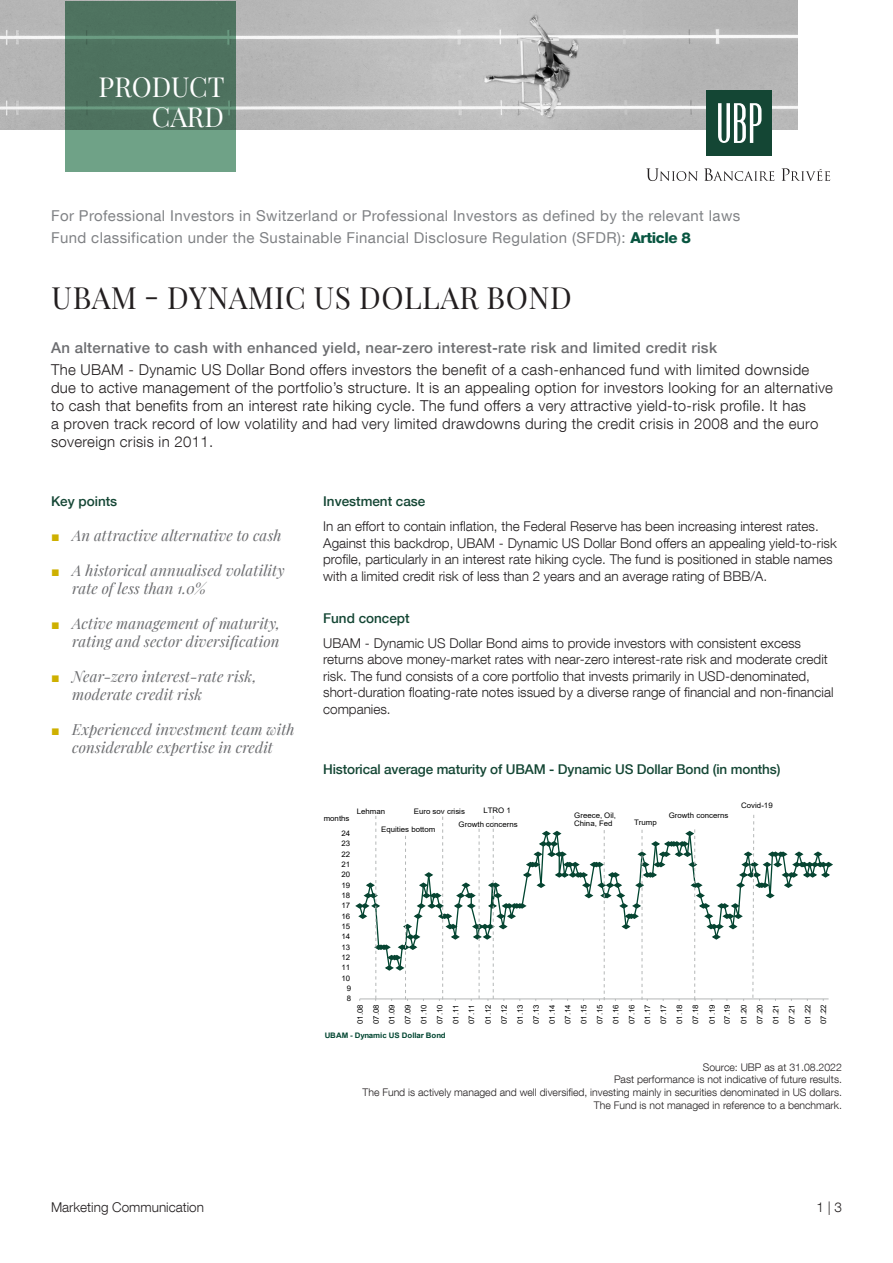
<style>
.page{position:relative;width:893px;height:1263px;background:#fff}
.page>*{position:absolute;margin:0;border:0;box-sizing:border-box;transform-origin:0 0}
.nom_du_fonds{font:30px "Playfair Display";letter-spacing:.015em;color:#231f20}
.t1{font:27px "Playfair Display";color:#fff}
.Texte_Intro{font:300 15px/18px "Helvetica Neue LT Com";letter-spacing:.02em;color:#231f20}
.t2{font:italic 15px/18px "Playfair Display";letter-spacing:.005em;color:#6c6d70}
.For_qualified_invest{font:15px "Helvetica Neue LT Com";letter-spacing:.025em;color:#808285}
.Texte_Intro_65{font:500 15px "Helvetica Neue LT Com";letter-spacing:.02em;color:#6c6d70}
.Texte{font:300 13.5px/16.5px "Helvetica Neue LT Com";color:#231f20}
.Titre_Niv_2{font:500 13.5px "Helvetica Neue LT Com";letter-spacing:-.01em;color:#144634}
.Disclaimer{font:300 13.5px "Helvetica Neue LT Com";color:#231f20}
.Sources{font:300 10.5px/12.6px "Helvetica Neue LT Com";color:#231f20;text-align:right}
.t3{font:7.65px/16px "Arial";color:#000001;scale:1.04 1}
.t4{font:700 7.65px "Arial";letter-spacing:.005em;color:#004530;scale:1.04 1}
.s1{font-weight:800;color:#085540}
.s2{font-family:"Arial";font-style:normal;font-size:14.25px;color:#ceb000}
</style>
<div class="page">
<svg style="left:355px;top:812px;width:478px;height:189px"></svg>
<img style="left:0;top:0;width:797px;height:130px">
<svg style="left:65px;top:1px;width:170px;height:170px;background:#577f69"></svg>
<svg style="left:646px;top:168px;width:52px;height:13px"></svg>
<svg style="left:704px;top:168px;width:70px;height:13px"></svg>
<svg style="left:781px;top:168px;width:49px;height:13px"></svg>
<div style="left:706px;top:90px;width:66px;height:66px;background:#144634"></div>
<svg style="left:718px;top:103px;width:43px;height:40px"></svg>
<p class="t1" style="left:99px;top:66px;width:128px">PRODUCT</p>
<p class="t1" style="left:152px;top:96px;width:74px">CARD</p>
<p class="For_qualified_invest" style="left:51px;top:207px;width:691px">For Professional Investors in Switzerland or Professional Investors as defined by the relevant laws</p>
<p class="For_qualified_invest" style="left:51px;top:229px;width:641px">Fund classification under the Sustainable Financial Disclosure Regulation (SFDR): <span class="s1">Article 8</span></p>
<p class="nom_du_fonds" style="left:52px;top:274px;width:522px">UBAM - DYNAMIC US DOLLAR BOND</p>
<p class="Texte_Intro_65" style="left:51px;top:338px;width:668px">An alternative to cash with enhanced yield, near-zero interest-rate risk and limited credit risk</p>
<p class="Texte_Intro" style="left:51px;top:360px;width:784px">The UBAM - Dynamic US Dollar Bond offers investors the benefit of a cash-enhanced fund with limited downside due to active management of the portfolio’s structure. It is an appealing option for investors looking for an alternative to cash that benefits from an interest rate hiking cycle. The fund offers a very attractive yield-to-risk profile. It has<br>a proven track record of low volatility and had very limited drawdowns during the credit crisis in 2008 and the euro sovereign crisis in 2011.</p>
<p class="Titre_Niv_2" style="left:51px;top:493px;width:68px">Key points</p>
<p class="t2" style="left:51px;top:525px;width:232px"><span class="s2">■</span> An attractive alternative to cash</p>
<p class="t2" style="left:72px;top:560px;width:214px;text-indent:-21px"><span class="s2">■</span> A historical annualised volatility rate of less than 1.0%</p>
<p class="t2" style="left:51px;top:613px;width:231px;text-align:right"><span class="s2">■</span> Active management of maturity, rating and sector diversification</p>
<p class="t2" style="left:72px;top:666px;width:186px;text-indent:-21px"><span class="s2">■</span> Near-zero interest-rate risk, moderate credit risk</p>
<p class="t2" style="left:51px;top:719px;width:245px;text-align:center"><span class="s2">■</span> Experienced investment team with considerable expertise in credit</p>
<p class="Titre_Niv_2" style="left:323px;top:493px;width:104px">Investment case</p>
<p class="Texte" style="left:323px;top:518px;width:515px">In an effort to contain inflation, the Federal Reserve has been increasing interest rates.<br>Against this backdrop, UBAM - Dynamic US Dollar Bond offers an appealing yield-to-risk profile, particularly in an interest rate hiking cycle. The fund is positioned in stable names with a limited credit risk of less than 2 years and an average rating of BBB/A.</p>
<p class="Titre_Niv_2" style="left:323px;top:610px;width:88px">Fund concept</p>
<p class="Texte" style="left:323px;top:634px;width:512px">UBAM - Dynamic US Dollar Bond aims to provide investors with consistent excess returns above money-market rates with near-zero interest-rate risk and moderate credit risk. The fund consists of a core portfolio that invests primarily in USD-denominated, short-duration floating-rate notes issued by a diverse range of financial and non-financial companies.</p>
<p class="Titre_Niv_2" style="left:323px;top:761px;width:459px">Historical average maturity of UBAM - Dynamic US Dollar Bond (in months)</p>
<p class="t3" style="left:483px;top:802px;width:28px">LTRO 1</p>
<p class="t3" style="left:357px;top:803px;width:29px">Lehman</p>
<p class="t3" style="left:381px;top:822px;width:54px">Equities bottom</p>
<p class="t3" style="left:459px;top:805px;width:58px;line-height:12.1px;text-indent:-45px">Euro sov crisis<br>Growth concerns</p>
<p class="t3" style="left:324px;top:810px;width:26px">months</p>
<p class="t3" style="left:341px;top:825px;width:10px">24</p>
<p class="t3" style="left:341px;top:835px;width:10px">23</p>
<p class="t3" style="left:341px;top:846px;width:10px">22</p>
<p class="t3" style="left:341px;top:856px;width:10px">21</p>
<p class="t3" style="left:341px;top:866px;width:10px">20</p>
<p class="t3" style="left:341px;top:877px;width:10px">19</p>
<p class="t3" style="left:341px;top:887px;width:10px">18</p>
<p class="t3" style="left:341px;top:897px;width:10px">17</p>
<p class="t3" style="left:341px;top:908px;width:10px">16</p>
<p class="t3" style="left:341px;top:918px;width:10px">15</p>
<p class="t3" style="left:341px;top:928px;width:10px">14</p>
<p class="t3" style="left:341px;top:939px;width:10px">13</p>
<p class="t3" style="left:341px;top:949px;width:10px">12</p>
<p class="t3" style="left:341px;top:959px;width:10px">11</p>
<p class="t3" style="left:341px;top:970px;width:10px">10</p>
<p class="t3" style="left:347px;top:980px;width:6px">9</p>
<p class="t3" style="left:347px;top:990px;width:6px">8</p>
<p class="t3" style="left:574px;top:812px;width:42px;line-height:7.4px">Greece, Oil,<br>China, Fed</p>
<p class="t3" style="left:634px;top:814px;width:23px">Trump</p>
<p class="t3" style="left:669px;top:808px;width:59px">Growth concerns</p>
<p class="t3" style="left:741px;top:797px;width:32px">Covid-19</p>
<p class="t3" style="left:352px;top:1024px;width:21px;text-align:justify;rotate:-90deg">01.08<br>07.08<br>01.09<br>07.09<br>01.10<br>07.10<br>01.11<br>07.11<br>01.12<br>07.12<br>01.13<br>07.13<br>01.14<br>07.14<br>01.15<br>07.15<br>01.16<br>07.16<br>01.17<br>07.17<br>01.18<br>07.18<br>01.19</p>
<p class="t3" style="left:719px;top:1024px;width:21px;line-height:16.6px;rotate:-90deg">07.19<br>01.20</p>
<p class="t3" style="left:752px;top:1024px;width:21px;text-align:justify;rotate:-90deg">07.20<br>01.21<br>07.21<br>01.22<br>07.22</p>
<p class="t4" style="left:325px;top:1030px;width:118px">UBAM - Dynamic US Dollar Bond</p>
<p class="Sources" style="left:614px;top:1060px;width:229px">Source: UBP as at 31.08.2022<br>Past performance is not indicative of future results.</p>
<p class="Sources" style="left:363px;top:1086px;width:481px">The Fund is actively managed and well diversified, investing mainly in securities denominated in US dollars.</p>
<p class="Sources" style="left:594px;top:1098px;width:250px">The Fund is not managed in reference to a benchmark.</p>
<p class="Disclaimer" style="left:51px;top:1199px;width:155px">Marketing Communication</p>
<p class="Texte" style="left:816px;top:1199px;width:27px">1 | 3</p>
</div>
